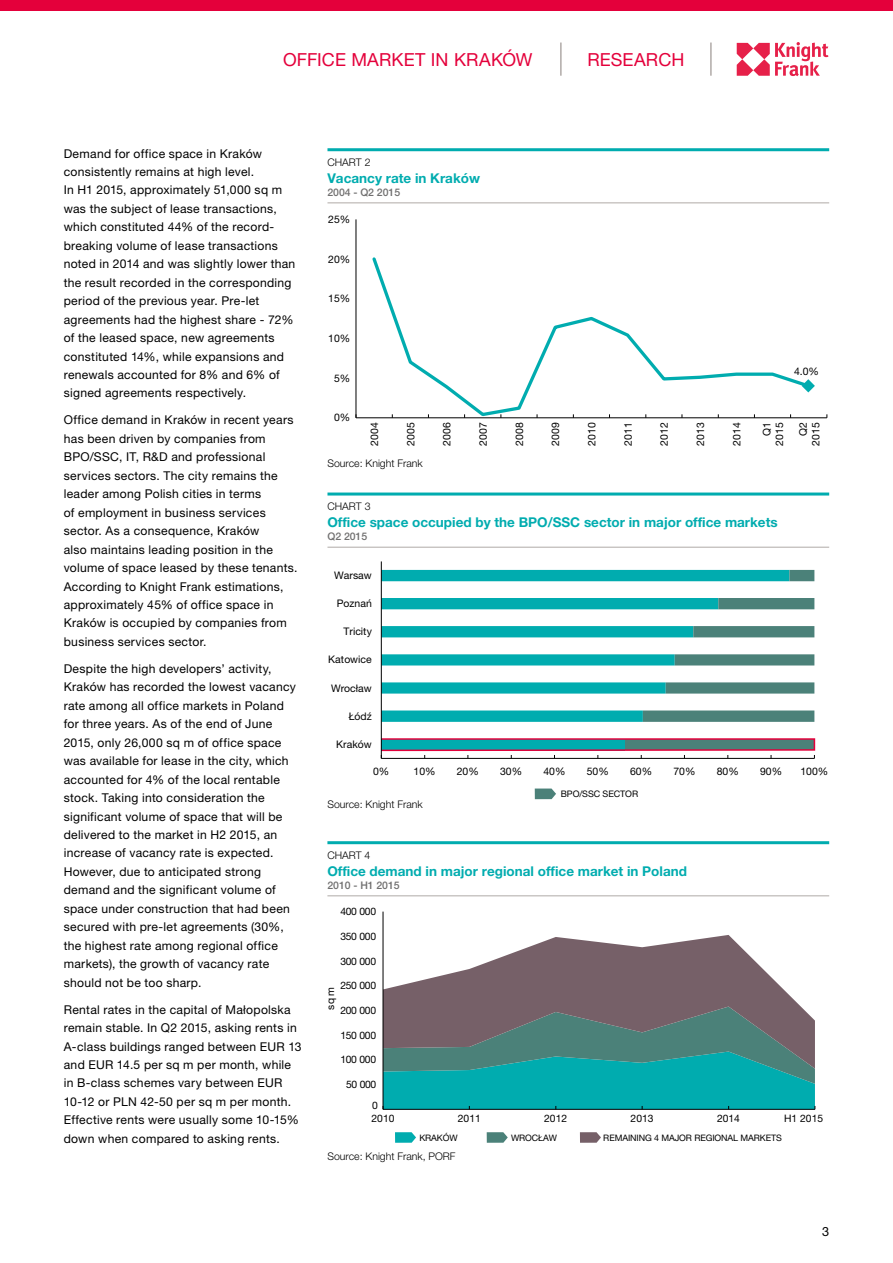
<style>
.page{position:relative;width:893px;height:1263px;background:#fff}
.page>*{position:absolute;margin:0;border:0;box-sizing:border-box;transform-origin:0 0}
.t1{font:18px "Helvetica Neue LT Pro";letter-spacing:.005em;color:#e4003b}
.t2{font:700 13.5px "Helvetica Neue LT Pro";color:#00acaf}
.t3{font:12.75px "Helvetica Neue LT Pro";color:#000}
.t4{font:12.15px/18.5px "Helvetica Neue LT Pro";letter-spacing:.025em;color:#000}
.t5{font:10.5px/12.6px "Helvetica Neue LT Pro";letter-spacing:-.005em;color:#000;text-align:right}
.t6{font:300 10.5px "Helvetica Neue LT Pro";color:#000}
.t7{font:500 10.5px "Helvetica Neue LT Pro";letter-spacing:-.005em;color:#706f6f}
.t8{font:10.35px "Helvetica Neue LT Pro";letter-spacing:-.025em;color:#000}
.t9{font:9px "Helvetica Neue LT Pro";letter-spacing:-.01em;color:#000}
.t10{font:8.85px "Helvetica Neue LT Pro";letter-spacing:-.01em;color:#000}
</style>
<div class="page">
<svg style="left:737px;top:42px;width:91px;height:34px"></svg>
<hr style="left:710px;top:43px;width:2px;height:33px;background:#b0aaa7">
<hr style="left:560px;top:43px;width:2px;height:33px;background:#b0aaa7">
<div style="left:0;top:0;width:893px;height:11px;background:#e4003b"></div>
<svg style="left:395px;top:1132px;width:21px;height:11px"></svg>
<svg style="left:487px;top:1132px;width:21px;height:11px"></svg>
<svg style="left:580px;top:1132px;width:21px;height:11px"></svg>
<svg style="left:384px;top:935px;width:416px;height:71px;fill:#766068"></svg>
<hr style="left:383px;top:911px;width:1px;height:198px;background:#000">
<hr style="left:383px;top:1109px;width:432px;height:1px;background:#000">
<svg style="left:383px;top:1006px;width:433px;height:103px;background:#368c8d"></svg>
<hr style="left:327px;top:841px;width:502px;height:3px;background:#00acaf">
<hr style="left:327px;top:895px;width:502px;height:1px;background:#b0aaa7">
<svg style="left:535px;top:788px;width:21px;height:11px"></svg>
<div style="left:381px;top:739px;width:244px;height:11px;background:#00acaf"></div>
<svg style="left:382px;top:570px;width:261px;height:152px"></svg>
<div style="left:625px;top:739px;width:189px;height:11px;background:#4b8179"></div>
<svg style="left:643px;top:570px;width:171px;height:152px"></svg>
<hr style="left:381px;top:758px;width:433px;height:1px;background:#000">
<div style="left:381px;top:738px;width:434px;height:13px;border:2px solid #e4003b"></div>
<hr style="left:381px;top:561px;width:1px;height:197px;background:#000">
<hr style="left:356px;top:219px;width:1px;height:199px;background:#000">
<hr style="left:356px;top:417px;width:471px;height:1px;background:#000">
<svg style="left:370px;top:257px;width:443px;height:161px"></svg>
<hr style="left:327px;top:492px;width:502px;height:3px;background:#00acaf">
<hr style="left:327px;top:547px;width:502px;height:1px;background:#b0aaa7">
<hr style="left:327px;top:148px;width:502px;height:3px;background:#00acaf">
<hr style="left:327px;top:202px;width:502px;height:1px;background:#b0aaa7">
<h1 class="t1" style="left:283px;top:48px;width:251px">OFFICE MARKET IN KRAKÓW</h1>
<h1 class="t1" style="left:587px;top:48px;width:98px">RESEARCH</h1>
<p class="t4" style="left:64px;top:144px;width:233px">Demand for office space in Kraków consistently remains at high level.<br>In H1 2015, approximately 51,000 sq m was the subject of lease transactions, which constituted 44% of the record&shy;breaking volume of lease transactions noted in 2014 and was slightly lower than the result recorded in the corresponding period of the previous year. Pre-let agreements had the highest share - 72% of the leased space, new agreements constituted 14%, while expansions and renewals accounted for 8% and 6% of signed agreements respectively.</p>
<p class="t4" style="left:64px;top:411px;width:235px">Office demand in Kraków in recent years has been driven by companies from BPO/SSC, IT, R&amp;D and professional services sectors. The city remains the leader among Polish cities in terms<br>of employment in business services sector. As a consequence, Kraków<br>also maintains leading position in the volume of space leased by these tenants.<br>According to Knight Frank estimations, approximately 45% of office space in Kraków is occupied by companies from business services sector.</p>
<p class="t4" style="left:64px;top:659px;width:234px">Despite the high developers’ activity, Kraków has recorded the lowest vacancy rate among all office markets in Poland for three years. As of the end of June 2015, only 26,000 sq m of office space was available for lease in the city, which accounted for 4% of the local rentable stock. Taking into consideration the significant volume of space that will be delivered to the market in H2 2015, an increase of vacancy rate is expected.<br>However, due to anticipated strong demand and the significant volume of space under construction that had been secured with pre-let agreements (30%, the highest rate among regional office markets), the growth of vacancy rate should not be too sharp.</p>
<p class="t4" style="left:64px;top:1000px;width:239px">Rental rates in the capital of Małopolska remain stable. In Q2 2015, asking rents in A-class buildings ranged between EUR 13 and EUR 14.5 per sq m per month, while in B-class schemes vary between EUR 10-12 or PLN 42-50 per sq m per month.<br>Effective rents were usually some 10-15% down when compared to asking rents.</p>
<p class="t6" style="left:327px;top:156px;width:45px">CHART 2</p>
<p class="t2" style="left:327px;top:169px;width:154px">Vacancy rate in Kraków</p>
<p class="t7" style="left:327px;top:186px;width:74px">2004 - Q2 2015</p>
<p class="t5" style="left:328px;top:213px;width:24px">25%</p>
<p class="t5" style="left:328px;top:252px;width:24px">20%</p>
<p class="t5" style="left:328px;top:292px;width:24px">15%</p>
<p class="t5" style="left:328px;top:332px;width:24px">10%</p>
<p class="t5" style="left:334px;top:371px;width:18px">5%</p>
<p class="t5" style="left:334px;top:411px;width:18px">0%</p>
<p class="t5" style="left:794px;top:365px;width:26px">4.0%</p>
<p class="t5" style="left:368px;top:446px;width:25px;rotate:-90deg">2004</p>
<p class="t5" style="left:404px;top:446px;width:25px;rotate:-90deg">2005</p>
<p class="t5" style="left:440px;top:446px;width:25px;rotate:-90deg">2006</p>
<p class="t5" style="left:476px;top:446px;width:25px;rotate:-90deg">2007</p>
<p class="t5" style="left:513px;top:446px;width:25px;rotate:-90deg">2008</p>
<p class="t5" style="left:549px;top:446px;width:25px;rotate:-90deg">2009</p>
<p class="t5" style="left:585px;top:446px;width:25px;rotate:-90deg">2010</p>
<p class="t5" style="left:621px;top:446px;width:25px;rotate:-90deg">2011</p>
<p class="t5" style="left:658px;top:446px;width:25px;rotate:-90deg">2012</p>
<p class="t5" style="left:694px;top:446px;width:25px;rotate:-90deg">2013</p>
<p class="t5" style="left:730px;top:446px;width:25px;rotate:-90deg">2014</p>
<p class="t5" style="left:760px;top:446px;width:25px;rotate:-90deg">Q1<br>2015</p>
<p class="t5" style="left:796px;top:446px;width:25px;rotate:-90deg">Q2<br>2015</p>
<p class="t6" style="left:327px;top:457px;width:97px">Source: Knight Frank</p>
<p class="t6" style="left:327px;top:500px;width:45px">CHART 3</p>
<p class="t2" style="left:327px;top:514px;width:452px">Office space occupied by the BPO/SSC sector in major office markets</p>
<p class="t7" style="left:327px;top:530px;width:41px">Q2 2015</p>
<p class="t5" style="left:334px;top:569px;width:39px">Warsaw</p>
<p class="t5" style="left:337px;top:597px;width:37px">Poznań</p>
<p class="t5" style="left:343px;top:625px;width:30px">Tricity</p>
<p class="t5" style="left:328px;top:653px;width:45px">Katowice</p>
<p class="t5" style="left:331px;top:681px;width:42px">Wrocław</p>
<p class="t5" style="left:349px;top:709px;width:25px">Łódź</p>
<p class="t5" style="left:336px;top:737px;width:37px">Kraków</p>
<p class="t5" style="left:373px;top:765px;width:18px">0%</p>
<p class="t5" style="left:414px;top:765px;width:24px">10%</p>
<p class="t5" style="left:457px;top:765px;width:24px">20%</p>
<p class="t5" style="left:500px;top:765px;width:24px">30%</p>
<p class="t5" style="left:543px;top:765px;width:24px">40%</p>
<p class="t5" style="left:587px;top:765px;width:24px">50%</p>
<p class="t5" style="left:630px;top:765px;width:24px">60%</p>
<p class="t5" style="left:673px;top:765px;width:24px">70%</p>
<p class="t5" style="left:717px;top:765px;width:24px">80%</p>
<p class="t5" style="left:760px;top:765px;width:24px">90%</p>
<p class="t5" style="left:800px;top:765px;width:29px">100%</p>
<p class="t6" style="left:327px;top:797px;width:97px">Source: Knight Frank</p>
<p class="t9" style="left:561px;top:788px;width:79px">BPO/SSC SECTOR</p>
<p class="t6" style="left:327px;top:849px;width:45px">CHART 4</p>
<p class="t2" style="left:327px;top:862px;width:361px">Office demand in major regional office market in Poland</p>
<p class="t7" style="left:327px;top:879px;width:74px">2010 - H1 2015</p>
<p class="t8" style="left:340px;top:905px;width:37px">400 000</p>
<p class="t8" style="left:340px;top:930px;width:37px">350 000</p>
<p class="t8" style="left:340px;top:954px;width:37px">300 000</p>
<p class="t8" style="left:340px;top:979px;width:37px">250 000</p>
<p class="t8" style="left:324px;top:1009px;width:24px;rotate:-90deg">sq m</p>
<p class="t8" style="left:340px;top:1004px;width:37px">200 000</p>
<p class="t8" style="left:340px;top:1028px;width:37px">150 000</p>
<p class="t8" style="left:340px;top:1053px;width:37px">100 000</p>
<p class="t8" style="left:346px;top:1078px;width:32px">50 000</p>
<p class="t8" style="left:372px;top:1099px;width:7px">0</p>
<p class="t8" style="left:371px;top:1112px;width:25px">2010</p>
<p class="t8" style="left:458px;top:1112px;width:25px">2011</p>
<p class="t8" style="left:544px;top:1112px;width:25px">2012</p>
<p class="t8" style="left:631px;top:1112px;width:25px">2013</p>
<p class="t8" style="left:717px;top:1112px;width:25px">2014</p>
<p class="t8" style="left:784px;top:1112px;width:41px">H1 2015</p>
<p class="t10" style="left:419px;top:1132px;width:40px">KRAKÓW</p>
<p class="t10" style="left:511px;top:1132px;width:47px">WROCŁAW</p>
<p class="t10" style="left:603px;top:1132px;width:180px">REMAINING 4 MAJOR REGIONAL MARKETS</p>
<p class="t6" style="left:327px;top:1150px;width:130px">Source: Knight Frank, PORF</p>
<p class="t3" style="left:822px;top:1223px;width:9px">3</p>
</div>
